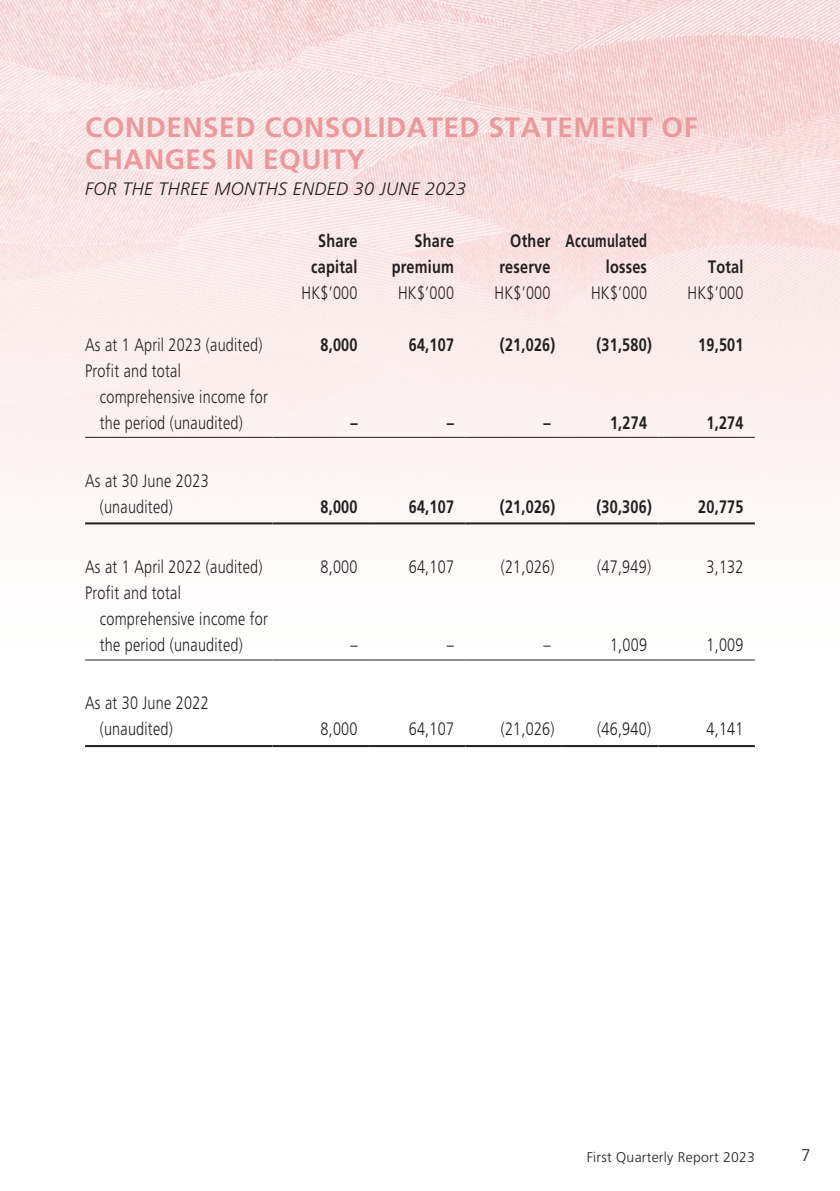
<style>
.page{position:relative;width:840px;height:1191px;background:#fff}
.page>*{position:absolute;margin:0;border:0;box-sizing:border-box;transform-origin:0 0}
.Running_Head{font:700 28px/32px "Frutiger LT Std";letter-spacing:.015em;color:#eb999c}
._50_Table_txt{font:300 18px "Frutiger LT Std";letter-spacing:.015em;color:#231f20;scale:.8 1}
._50_Table_txt-2{font:700 18px "Frutiger LT Std";letter-spacing:.015em;color:#231f20;scale:.8 1}
._00_txt{font:italic 300 18px "Frutiger LT Std";letter-spacing:.015em;color:#231f20}
._50_Table_txt-3{font:700 18px "Frutiger LT Std";letter-spacing:.015em;color:#231f20;scale:.72 1}
._00_txt-2{font:700 18px "Frutiger LT Std";letter-spacing:.015em;color:#231f20;scale:.8 1}
.t1{font:300 17px "Frutiger LT Std";color:#231f20}
.t2{font:300 14px "Frutiger LT Std";letter-spacing:.015em;color:#231f20}
</style>
<div class="page">
<img style="left:0;top:0;width:839px;height:748px">
<hr style="left:85px;top:437px;width:187px;height:1px;background:#231f20">
<hr style="left:272px;top:437px;width:96px;height:1px;background:#231f20">
<hr style="left:368px;top:437px;width:97px;height:1px;background:#231f20">
<hr style="left:465px;top:437px;width:96px;height:1px;background:#231f20">
<hr style="left:561px;top:437px;width:97px;height:1px;background:#231f20">
<hr style="left:658px;top:437px;width:96px;height:1px;background:#231f20">
<hr style="left:85px;top:522px;width:187px;height:2px;background:#231f20">
<hr style="left:272px;top:522px;width:96px;height:2px;background:#231f20">
<hr style="left:368px;top:522px;width:97px;height:2px;background:#231f20">
<hr style="left:465px;top:522px;width:96px;height:2px;background:#231f20">
<hr style="left:561px;top:522px;width:97px;height:2px;background:#231f20">
<hr style="left:658px;top:522px;width:96px;height:2px;background:#231f20">
<hr style="left:85px;top:659px;width:187px;height:1px;background:#231f20">
<hr style="left:272px;top:659px;width:96px;height:1px;background:#231f20">
<hr style="left:368px;top:659px;width:97px;height:1px;background:#231f20">
<hr style="left:465px;top:659px;width:96px;height:1px;background:#231f20">
<hr style="left:561px;top:659px;width:97px;height:1px;background:#231f20">
<hr style="left:658px;top:659px;width:96px;height:1px;background:#231f20">
<hr style="left:85px;top:745px;width:187px;height:2px;background:#231f20">
<hr style="left:272px;top:745px;width:96px;height:2px;background:#231f20">
<hr style="left:368px;top:745px;width:97px;height:2px;background:#231f20">
<hr style="left:465px;top:745px;width:96px;height:2px;background:#231f20">
<hr style="left:561px;top:745px;width:97px;height:2px;background:#231f20">
<hr style="left:658px;top:745px;width:96px;height:2px;background:#231f20">
<p class="Running_Head" style="left:85px;top:111px;width:614px">CONDENSED CONSOLIDATED STATEMENT OF<br>CHANGES IN EQUITY</p>
<p class="_00_txt" style="left:85px;top:178px;width:382px">FOR THE THREE MONTHS ENDED 30 JUNE 2023</p>
<p class="_50_Table_txt-2" style="left:318px;top:230px;width:51px">Share</p>
<p class="_50_Table_txt-2" style="left:311px;top:256px;width:59px">capital</p>
<p class="_50_Table_txt-2" style="left:414px;top:230px;width:51px">Share</p>
<p class="_50_Table_txt-2" style="left:391px;top:256px;width:79px">premium</p>
<p class="_50_Table_txt-2" style="left:510px;top:230px;width:52px">Other</p>
<p class="_50_Table_txt-2" style="left:499px;top:256px;width:65px">reserve</p>
<p class="_50_Table_txt-3" style="left:565px;top:230px;width:115px">Accumulated</p>
<p class="_50_Table_txt-2" style="left:605px;top:256px;width:53px">losses</p>
<p class="_00_txt-2" style="left:707px;top:256px;width:46px">Total</p>
<p class="_50_Table_txt" style="left:301px;top:282px;width:71px">HK$’000</p>
<p class="_50_Table_txt" style="left:398px;top:282px;width:71px">HK$’000</p>
<p class="_50_Table_txt" style="left:494px;top:282px;width:71px">HK$’000</p>
<p class="_50_Table_txt" style="left:590px;top:282px;width:71px">HK$’000</p>
<p class="_50_Table_txt" style="left:687px;top:282px;width:71px">HK$’000</p>
<p class="_50_Table_txt" style="left:85px;top:334px;width:223px">As at 1 April 2023 (audited)</p>
<p class="_50_Table_txt-2" style="left:320px;top:334px;width:48px">8,000</p>
<p class="_50_Table_txt-2" style="left:408px;top:334px;width:58px">64,107</p>
<p class="_50_Table_txt-2" style="left:499px;top:334px;width:71px">(21,026)</p>
<p class="_50_Table_txt-2" style="left:596px;top:334px;width:71px">(31,580)</p>
<p class="_50_Table_txt-2" style="left:697px;top:334px;width:58px">19,501</p>
<p class="_50_Table_txt" style="left:85px;top:360px;width:121px">Profit and total</p>
<p class="_50_Table_txt" style="left:100px;top:386px;width:212px">comprehensive income for</p>
<p class="_50_Table_txt" style="left:100px;top:412px;width:180px">the period (unaudited)</p>
<p class="_50_Table_txt-2" style="left:350px;top:412px;width:10px">–</p>
<p class="_50_Table_txt-2" style="left:446px;top:412px;width:10px">–</p>
<p class="_50_Table_txt-2" style="left:543px;top:412px;width:10px">–</p>
<p class="_50_Table_txt-2" style="left:609px;top:412px;width:48px">1,274</p>
<p class="_50_Table_txt-2" style="left:706px;top:412px;width:48px">1,274</p>
<p class="_50_Table_txt" style="left:85px;top:470px;width:156px">As at 30 June 2023</p>
<p class="_50_Table_txt" style="left:100px;top:496px;width:93px">(unaudited)</p>
<p class="_50_Table_txt-2" style="left:320px;top:496px;width:48px">8,000</p>
<p class="_50_Table_txt-2" style="left:408px;top:496px;width:58px">64,107</p>
<p class="_50_Table_txt-2" style="left:499px;top:496px;width:71px">(21,026)</p>
<p class="_50_Table_txt-2" style="left:596px;top:496px;width:71px">(30,306)</p>
<p class="_50_Table_txt-2" style="left:697px;top:496px;width:58px">20,775</p>
<p class="_50_Table_txt" style="left:85px;top:557px;width:223px">As at 1 April 2022 (audited)</p>
<p class="_50_Table_txt" style="left:320px;top:557px;width:48px">8,000</p>
<p class="_50_Table_txt" style="left:408px;top:557px;width:58px">64,107</p>
<p class="_50_Table_txt" style="left:500px;top:557px;width:69px">(21,026)</p>
<p class="_50_Table_txt" style="left:597px;top:557px;width:69px">(47,949)</p>
<p class="_50_Table_txt" style="left:706px;top:557px;width:48px">3,132</p>
<p class="_50_Table_txt" style="left:85px;top:583px;width:121px">Profit and total</p>
<p class="_50_Table_txt" style="left:100px;top:609px;width:212px">comprehensive income for</p>
<p class="_50_Table_txt" style="left:100px;top:635px;width:180px">the period (unaudited)</p>
<p class="_50_Table_txt" style="left:350px;top:635px;width:10px">–</p>
<p class="_50_Table_txt" style="left:446px;top:635px;width:10px">–</p>
<p class="_50_Table_txt" style="left:543px;top:635px;width:10px">–</p>
<p class="_50_Table_txt" style="left:609px;top:635px;width:48px">1,009</p>
<p class="_50_Table_txt" style="left:706px;top:635px;width:48px">1,009</p>
<p class="_50_Table_txt" style="left:85px;top:693px;width:156px">As at 30 June 2022</p>
<p class="_50_Table_txt" style="left:100px;top:719px;width:93px">(unaudited)</p>
<p class="_50_Table_txt" style="left:320px;top:719px;width:48px">8,000</p>
<p class="_50_Table_txt" style="left:408px;top:719px;width:58px">64,107</p>
<p class="_50_Table_txt" style="left:500px;top:719px;width:69px">(21,026)</p>
<p class="_50_Table_txt" style="left:597px;top:719px;width:69px">(46,940)</p>
<p class="_50_Table_txt" style="left:706px;top:719px;width:48px">4,141</p>
<p class="t2" style="left:586px;top:1148px;width:169px">First Quarterly Report 2023</p>
<p class="t1" style="left:800px;top:1145px;width:11px">7</p>
</div>
